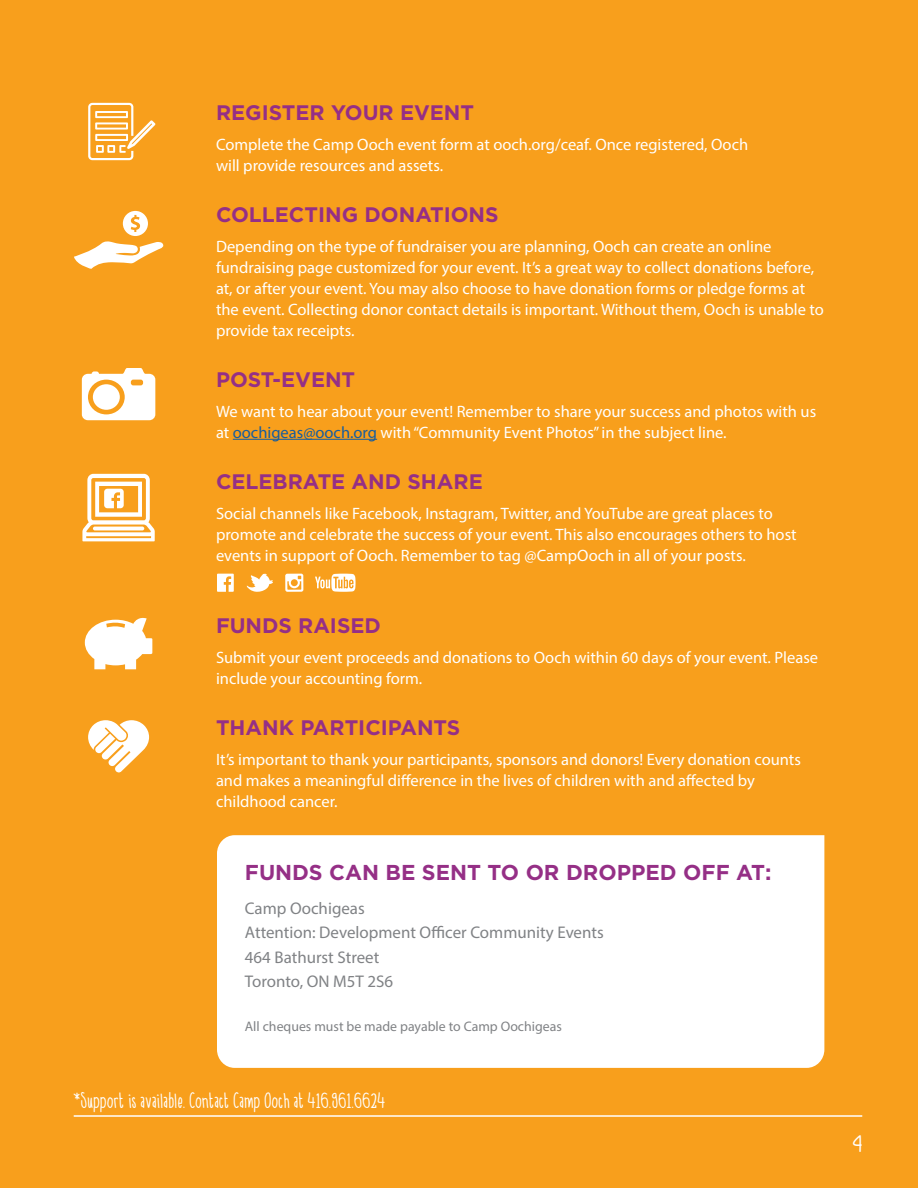
<style>
.page{position:relative;width:918px;height:1188px;background:#f89f1c}
.page>*{position:absolute;margin:0;border:0;box-sizing:border-box;transform-origin:0 0}
.Paragraph_Style_1{font:700 21.6px "Gotham";color:#952f86}
.Paragraph_Style_1-2{font:700 21px "Gotham";color:#952f86}
.Paragraph_Style_1-3{font:21px "A Dayin September";letter-spacing:.04em;color:#fff}
.Paragraph_Style_1-4{font:16.95px "Myriad Pro";color:#808285}
.Paragraph_Style_1-5{font:16.5px/21px "Myriad Pro";color:#fff}
.Paragraph_Style_1-6{font:13.8px "Myriad Pro";color:#808285}
.s1{color:#175d9e}
</style>
<div class="page">
<hr style="left:233px;top:439px;width:144px;height:1px;background:#175d9e">
<svg style="left:74px;top:211px;width:89px;height:58px"></svg>
<svg style="left:82px;top:368px;width:73px;height:52px"></svg>
<div style="left:93px;top:384px;width:27px;height:26px;background:#fff;border-radius:50%"></div>
<svg style="left:82px;top:474px;width:73px;height:67px"></svg>
<svg style="left:88px;top:720px;width:61px;height:52px"></svg>
<svg style="left:85px;top:617px;width:67px;height:52px"></svg>
<div style="left:217px;top:835px;width:607px;height:233px;background:#fff"></div>
<hr style="left:74px;top:1115px;width:788px;height:2px;background:#fff">
<svg style="left:95px;top:111px;width:60px;height:42px"></svg>
<div style="left:88px;top:103px;width:45px;height:57px;border:2px solid #fff;border-radius:3px"></div>
<svg style="left:247px;top:574px;width:26px;height:18px"></svg>
<svg style="left:285px;top:574px;width:18px;height:18px"></svg>
<svg style="left:217px;top:574px;width:17px;height:18px"></svg>
<svg style="left:315px;top:574px;width:41px;height:18px"></svg>
<p class="Paragraph_Style_1-2" style="left:216px;top:98px;width:260px">REGISTER YOUR EVENT</p>
<p class="Paragraph_Style_1-5" style="left:216px;top:133px;width:534px">Complete the Camp Ooch event form at ooch.org/ceaf. Once registered, Ooch will provide resources and assets.</p>
<p class="Paragraph_Style_1-2" style="left:216px;top:200px;width:284px">COLLECTING DONATIONS</p>
<p class="Paragraph_Style_1-5" style="left:216px;top:235px;width:610px">Depending on the type of fundraiser you are planning, Ooch can create an online fundraising page customized for your event. It’s a great way to collect donations before, at, or after your event. You may also choose to have donation forms or pledge forms at the event. Collecting donor contact details is important. Without them, Ooch is unable to provide tax receipts.</p>
<p class="Paragraph_Style_1-2" style="left:216px;top:365px;width:141px">POST-EVENT</p>
<p class="Paragraph_Style_1-5" style="left:216px;top:400px;width:602px">We want to hear about your event! Remember to share your success and photos with us at <span class="s1">oochigeas@ooch.org</span> with “Community Event Photos” in the subject line.</p>
<p class="Paragraph_Style_1-2" style="left:216px;top:467px;width:268px">CELEBRATE AND SHARE</p>
<p class="Paragraph_Style_1-5" style="left:216px;top:502px;width:582px">Social channels like Facebook, Instagram, Twitter, and YouTube are great places to promote and celebrate the success of your event. This also encourages others to host events in support of Ooch. Remember to tag @CampOoch in all of your posts.</p>
<p class="Paragraph_Style_1-2" style="left:216px;top:611px;width:166px">FUNDS RAISED</p>
<p class="Paragraph_Style_1-5" style="left:216px;top:646px;width:604px">Submit your event proceeds and donations to Ooch within 60 days of your event. Please include your accounting form.</p>
<p class="Paragraph_Style_1-2" style="left:216px;top:713px;width:246px">THANK PARTICIPANTS</p>
<p class="Paragraph_Style_1-5" style="left:216px;top:748px;width:586px">It’s important to thank your participants, sponsors and donors! Every donation counts and makes a meaningful difference in the lives of children with and affected by childhood cancer.</p>
<p class="Paragraph_Style_1" style="left:245px;top:858px;width:528px">FUNDS CAN BE SENT TO OR DROPPED OFF AT:</p>
<p class="Paragraph_Style_1-4" style="left:245px;top:897px;width:121px">Camp Oochigeas</p>
<p class="Paragraph_Style_1-4" style="left:245px;top:922px;width:360px">Attention: Development Officer Community Events</p>
<p class="Paragraph_Style_1-4" style="left:245px;top:947px;width:136px">464 Bathurst Street</p>
<p class="Paragraph_Style_1-4" style="left:245px;top:971px;width:150px">Toronto, ON M5T 2S6</p>
<p class="Paragraph_Style_1-6" style="left:245px;top:1017px;width:319px">All cheques must be made payable to Camp Oochigeas</p>
<p class="Paragraph_Style_1-3" style="left:74px;top:1091px;width:313px">*Support is available. Contact Camp Ooch at 416.961.6624</p>
</div>
